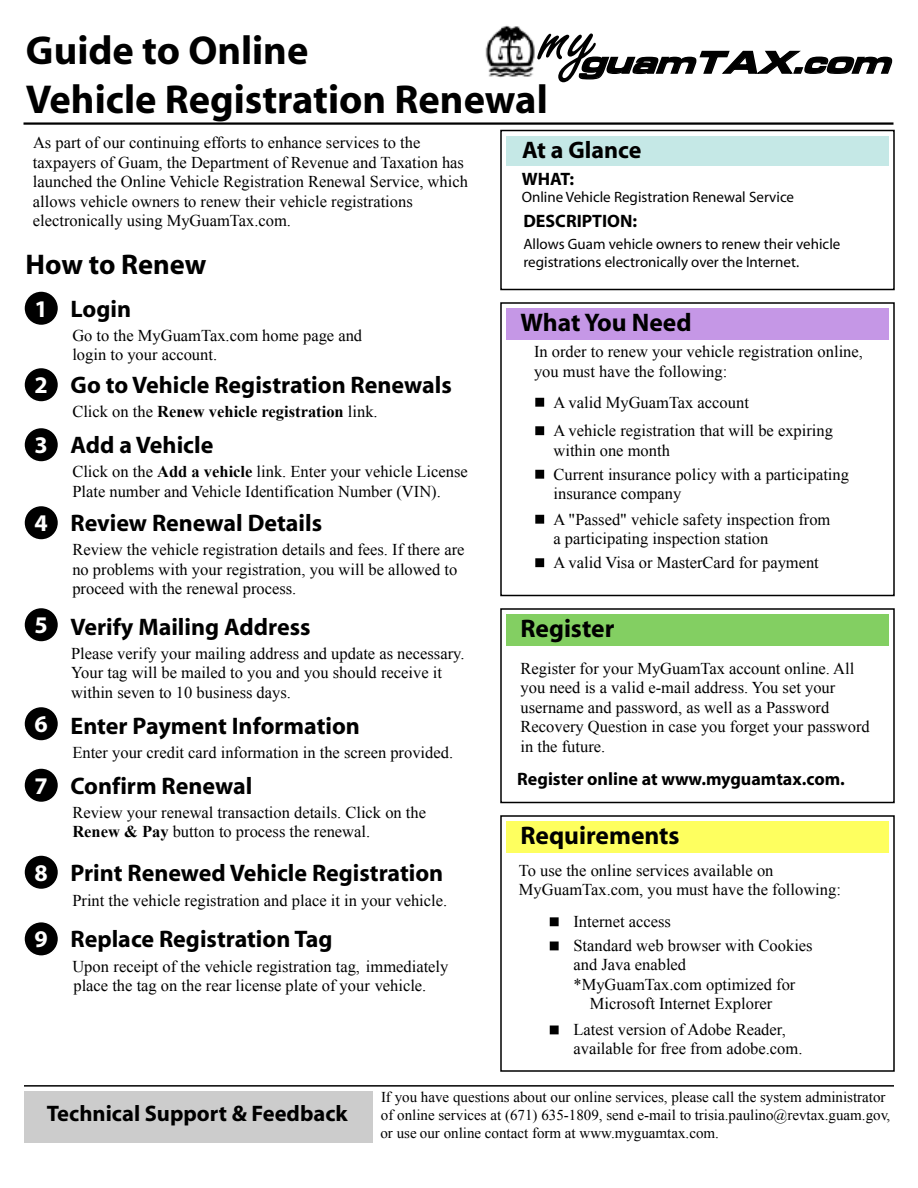
<style>
.page{position:relative;width:918px;height:1188px;background:#fff}
.page>*{position:absolute;margin:0;border:0;box-sizing:border-box;transform-origin:0 0}
.t1{font:82.5px "Freestyle Scr D";color:#000}
.t2{font:700 40.5px/48.8px "Myriad";color:#000}
.t3{font:italic 31.2px "Eurobold";color:#000}
.t4{font:700 28.5px "Myriad";color:#000}
.t5{font:700 25.5px "Myriad";color:#000}
.t6{font:700 24px "Myriad";color:#000}
.t7{font:700 24px "Myriad";color:#fff}
.t8{font:700 22.5px "Myriad";color:#000}
.t9{font:700 18px "Myriad";color:#000}
.t10{font:16.5px/19.5px "Times New Roman";color:#000}
.t11{font:700 16.5px "Times New Roman";color:#000}
.t12{font:15px/18px "Times New Roman";color:#000}
.t13{font:15px/18px "Myriad";color:#000}
.s1{color:#fff}
.s2{font-weight:400}
.s3{font-weight:700}
</style>
<div class="page">
<hr style="left:24px;top:122px;width:870px;height:3px;background:#000">
<img style="left:485px;top:25px;width:50px;height:53px">
<svg style="left:578px;top:50px;width:315px;height:30px"></svg>
<div style="left:506px;top:308px;width:382px;height:32px;background:#c597e6"></div>
<div style="left:535px;top:398px;width:9px;height:9px;background:#000;border:2px solid #000"></div>
<div style="left:535px;top:426px;width:9px;height:9px;background:#000;border:2px solid #000"></div>
<div style="left:535px;top:470px;width:9px;height:9px;background:#000;border:2px solid #000"></div>
<div style="left:535px;top:515px;width:9px;height:9px;background:#000;border:2px solid #000"></div>
<div style="left:535px;top:558px;width:9px;height:9px;background:#000;border:2px solid #000"></div>
<div style="left:506px;top:614px;width:382px;height:32px;background:#83cf62"></div>
<div style="left:506px;top:821px;width:382px;height:32px;background:#feff5f"></div>
<div style="left:24px;top:291px;width:34px;height:35px;background:#000;border-radius:50%"></div>
<div style="left:23px;top:290px;width:36px;height:36px;border:2px solid #fff;border-radius:50%"></div>
<div style="left:24px;top:368px;width:34px;height:34px;background:#000;border-radius:50%"></div>
<div style="left:23px;top:367px;width:36px;height:36px;border:2px solid #fff;border-radius:50%"></div>
<div style="left:24px;top:428px;width:34px;height:34px;background:#000;border-radius:50%"></div>
<div style="left:23px;top:427px;width:36px;height:36px;border:2px solid #fff;border-radius:50%"></div>
<div style="left:24px;top:506px;width:34px;height:34px;background:#000;border-radius:50%"></div>
<div style="left:23px;top:505px;width:36px;height:36px;border:2px solid #fff;border-radius:50%"></div>
<div style="left:24px;top:608px;width:34px;height:34px;background:#000;border-radius:50%"></div>
<div style="left:23px;top:607px;width:36px;height:36px;border:2px solid #fff;border-radius:50%"></div>
<div style="left:24px;top:706px;width:34px;height:35px;background:#000;border-radius:50%"></div>
<div style="left:23px;top:706px;width:36px;height:36px;border:2px solid #fff;border-radius:50%"></div>
<div style="left:24px;top:768px;width:34px;height:34px;background:#000;border-radius:50%"></div>
<div style="left:23px;top:767px;width:36px;height:36px;border:2px solid #fff;border-radius:50%"></div>
<div style="left:24px;top:855px;width:34px;height:35px;background:#000;border-radius:50%"></div>
<div style="left:23px;top:854px;width:36px;height:36px;border:2px solid #fff;border-radius:50%"></div>
<div style="left:24px;top:922px;width:34px;height:34px;background:#000;border-radius:50%"></div>
<div style="left:23px;top:921px;width:36px;height:36px;border:2px solid #fff;border-radius:50%"></div>
<div style="left:550px;top:917px;width:9px;height:9px;background:#000;border:2px solid #000"></div>
<div style="left:550px;top:942px;width:9px;height:8px;background:#000;border:2px solid #000"></div>
<div style="left:550px;top:1026px;width:9px;height:8px;background:#000;border:2px solid #000"></div>
<hr style="left:24px;top:1085px;width:870px;height:2px;background:#000">
<div style="left:24px;top:1091px;width:349px;height:52px;background:#ccc"></div>
<div style="left:500px;top:130px;width:395px;height:160px;background:#fff;border:2px solid #000"></div>
<div style="left:506px;top:136px;width:382px;height:30px;background:#c5e8e6"></div>
<h1 class="t1" style="left:542px;top:-10px;width:59px">my</h1>
<h2 class="t2" style="left:26px;top:28px;width:523px">Guide to Online<br>Vehicle Registration Renewal</h2>
<h3 class="t3" style="left:579px;top:44px;width:325px">guamTAX.com</h3>
<p class="t10" style="left:33px;top:133px;width:437px">As part of our continuing efforts to enhance services to the taxpayers of Guam, the Department of Revenue and Taxation has launched the Online Vehicle Registration Renewal Service, which allows vehicle owners to renew their vehicle registrations electronically using MyGuamTax.com.</p>
<h3 class="t4" style="left:26px;top:250px;width:182px">How to Renew</h3>
<h3 class="t6" style="left:34px;top:296px;width:98px"><span class="s1">1</span> Login</h3>
<p class="t10" style="left:72px;top:325px;width:291px">Go to the MyGuamTax.com home page and login to your account.</p>
<h3 class="t6" style="left:34px;top:373px;width:419px"><span class="s1">2</span> Go to Vehicle Registration Renewals</h3>
<p class="t11" style="left:72px;top:401px;width:307px"><span class="s2">Click on the</span> Renew vehicle registration <span class="s2">link.</span></p>
<h3 class="t6" style="left:34px;top:433px;width:180px"><span class="s1">3</span> Add a Vehicle</h3>
<p class="t10" style="left:72px;top:462px;width:397px">Click on the <span class="s3">Add a vehicle</span> link. Enter your vehicle License<br>Plate number and Vehicle Identification Number (VIN).</p>
<h3 class="t6" style="left:34px;top:511px;width:289px"><span class="s1">4</span> Review Renewal Details</h3>
<p class="t10" style="left:72px;top:540px;width:394px">Review the vehicle registration details and fees. If there are no problems with your registration, you will be allowed to proceed with the renewal process.</p>
<h3 class="t7" style="left:34px;top:613px;width:15px">5</h3>
<h3 class="t6" style="left:70px;top:614px;width:242px">Verify Mailing Address</h3>
<p class="t10" style="left:71px;top:643px;width:395px">Please verify your mailing address and update as necessary.<br>Your tag will be mailed to you and you should receive it within seven to 10 business days.</p>
<h3 class="t7" style="left:34px;top:712px;width:15px">6</h3>
<h3 class="t6" style="left:70px;top:713px;width:291px">Enter Payment Information</h3>
<p class="t10" style="left:72px;top:742px;width:382px">Enter your credit card information in the screen provided.</p>
<h3 class="t7" style="left:34px;top:773px;width:15px">7</h3>
<h3 class="t6" style="left:70px;top:773px;width:183px">Confirm Renewal</h3>
<p class="t10" style="left:72px;top:802px;width:355px">Review your renewal transaction details. Click on the<br><span class="s3">Renew &amp; Pay</span> button to process the renewal.</p>
<h3 class="t7" style="left:34px;top:860px;width:15px">8</h3>
<h3 class="t7" style="left:34px;top:927px;width:15px">9</h3>
<h3 class="t6" style="left:70px;top:861px;width:374px">Print Renewed Vehicle Registration</h3>
<p class="t10" style="left:72px;top:890px;width:376px">Print the vehicle registration and place it in your vehicle.</p>
<h3 class="t6" style="left:70px;top:927px;width:264px">Replace Registration Tag</h3>
<p class="t10" style="left:72px;top:956px;width:378px">Upon receipt of the vehicle registration tag, immediately place the tag on the rear license plate of your vehicle.</p>
<h3 class="t6" style="left:522px;top:137px;width:121px">At a Glance</h3>
<p class="t9" style="left:522px;top:170px;width:54px">WHAT:</p>
<p class="t13" style="left:522px;top:189px;width:274px">Online Vehicle Registration Renewal Service</p>
<p class="t9" style="left:523px;top:212px;width:115px">DESCRIPTION:</p>
<p class="t13" style="left:524px;top:236px;width:318px">Allows Guam vehicle owners to renew their vehicle registrations electronically over the Internet.</p>
<h3 class="t5" style="left:520px;top:310px;width:173px">What You Need</h3>
<p class="t10" style="left:534px;top:342px;width:331px">In order to renew your vehicle registration online, you must have the following:</p>
<p class="t10" style="left:554px;top:388px;width:281px;line-height:28.5px">A valid MyGuamTax account<br>A vehicle registration that will be expiring</p>
<p class="t10" style="left:554px;top:438px;width:297px;line-height:24px">within one month<br>Current insurance policy with a participating</p>
<p class="t10" style="left:554px;top:481px;width:278px;line-height:25.5px">insurance company<br>A "Passed" vehicle safety inspection from</p>
<p class="t10" style="left:554px;top:526px;width:267px;line-height:24px">a participating inspection station<br>A valid Visa or MasterCard for payment</p>
<h3 class="t5" style="left:520px;top:616px;width:95px">Register</h3>
<p class="t10" style="left:520px;top:658px;width:351px">Register for your MyGuamTax account online. All you need is a valid e-mail address. You set your username and password, as well as a Password Recovery Question in case you forget your password in the future.</p>
<p class="t9" style="left:517px;top:770px;width:329px">Register online at www.myguamtax.com.</p>
<h3 class="t5" style="left:520px;top:823px;width:161px">Requirements</h3>
<p class="t10" style="left:519px;top:860px;width:323px">To use the online services available on<br>MyGuamTax.com, you must have the following:</p>
<p class="t10" style="left:573px;top:909px;width:241px;line-height:24.2px">Internet access<br>Standard web browser with Cookies</p>
<p class="t10" style="left:573px;top:955px;width:114px">and Java enabled</p>
<p class="t10" style="left:573px;top:974px;width:224px">*MyGuamTax.com optimized for</p>
<p class="t10" style="left:590px;top:994px;width:184px">Microsoft Internet Explorer</p>
<p class="t10" style="left:573px;top:1019px;width:231px">Latest version of Adobe Reader, available for free from adobe.com.</p>
<h3 class="t8" style="left:47px;top:1102px;width:302px">Technical Support &amp; Feedback</h3>
<p class="t12" style="left:380px;top:1088px;width:511px">If you have questions about our online services, please call the system administrator of online services at (671) 635-1809, send e-mail to trisia.paulino@revtax.guam.gov, or use our online contact form at www.myguamtax.com.</p>
</div>
